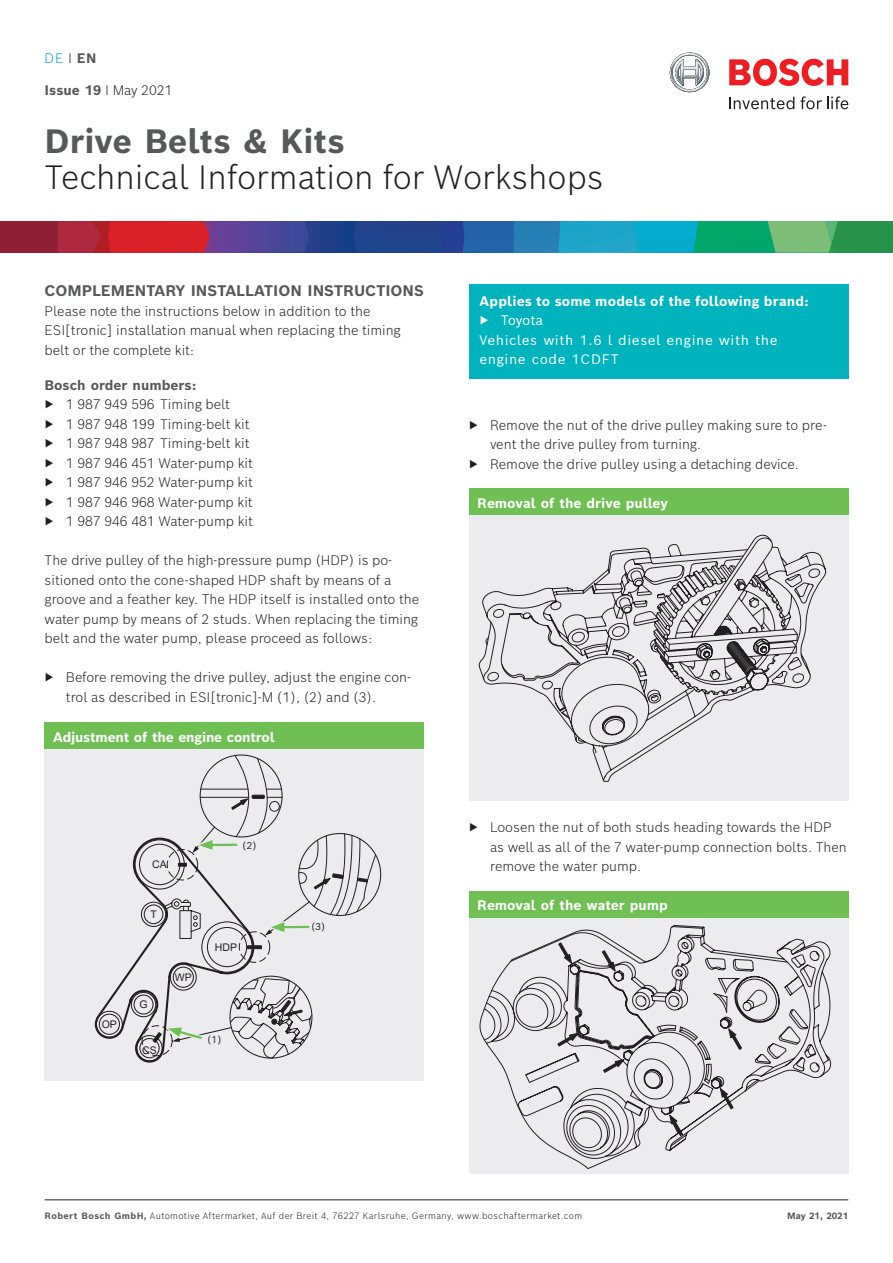
<style>
.page{position:relative;width:893px;height:1263px;background:#fff}
.page>*{position:absolute;margin:0;border:0;box-sizing:border-box;transform-origin:0 0}
.t1{font:300 33px "Bosch Sans";color:#231f20}
.t2{font:700 33px "Bosch Sans";color:#57585a}
.t3{font:700 15px "Bosch Sans";color:#57585a}
.t4{font:300 13.5px/19.5px "Bosch Sans";color:#231f20}
.t5{font:13.5px/19.5px "Bosch Sans";letter-spacing:.04em;color:#fff}
.t6{font:700 13.5px "Bosch Sans";letter-spacing:-.005em;color:#fff}
.t7{font:700 13.5px "Bosch Sans";color:#57585a}
.t8{font:300 13.5px "Bosch Sans";color:#0a9bd9}
.t9{font:10.5px "Arial";color:#231f20}
.t10{font:9.75px "Bosch Sans";color:#231f20}
.t11{font:300 9px "Bosch Sans";letter-spacing:.04em;color:#231f20}
.t12{font:700 9px "Bosch Sans";color:#57585a}
.s1{color:#231f20}
.s2{font-weight:700;color:#57585a}
.s3{font-weight:700}
.s4{font-weight:300}
</style>
<div class="page">
<div style="left:0;top:221px;width:58px;height:32px;background:#8f1f35"></div>
<svg style="left:58px;top:221px;width:835px;height:32px;background:#476a81"></svg>
<svg style="left:670px;top:53px;width:40px;height:39px"></svg>
<svg style="left:729px;top:97px;width:65px;height:12px"></svg>
<svg style="left:800px;top:96px;width:48px;height:13px"></svg>
<svg style="left:729px;top:59px;width:119px;height:27px"></svg>
<hr style="left:45px;top:1199px;width:803px;height:1px;background:#231f20">
<div style="left:469px;top:284px;width:379px;height:95px;background:#00b3bd"></div>
<div style="left:45px;top:722px;width:379px;height:32px;background:#6fbf54"></div>
<div style="left:45px;top:749px;width:379px;height:332px;background:#ececee"></div>
<div style="left:469px;top:488px;width:379px;height:32px;background:#6fbf54"></div>
<div style="left:469px;top:891px;width:379px;height:31px;background:#6fbf54"></div>
<div style="left:469px;top:515px;width:379px;height:286px;background:#ececee"></div>
<svg style="left:592px;top:544px;width:234px;height:238px"></svg>
<svg style="left:479px;top:561px;width:342px;height:188px"></svg>
<svg style="left:550px;top:617px;width:72px;height:29px"></svg>
<div style="left:469px;top:918px;width:379px;height:255px;background:#ececee"></div>
<svg style="left:582px;top:925px;width:249px;height:153px"></svg>
<svg style="left:551px;top:930px;width:268px;height:164px"></svg>
<svg style="left:479px;top:942px;width:263px;height:227px"></svg>
<svg style="left:94px;top:755px;width:282px;height:308px"></svg>
<p class="t8" style="left:45px;top:49px;width:53px">DE <span class="s1">I</span> <span class="s2">EN</span></p>
<p class="t4" style="left:45px;top:80px;width:129px"><span class="s2">Issue 19</span> I May 2021</p>
<h1 class="t2" style="left:45px;top:119px;width:302px">Drive Belts &amp; Kits</h1>
<h1 class="t1" style="left:45px;top:155px;width:561px">Technical Information for Workshops</h1>
<p class="t3" style="left:45px;top:281px;width:381px">COMPLEMENTARY INSTALLATION INSTRUCTIONS</p>
<p class="t4" style="left:45px;top:301px;width:358px">Please note the instructions below in addition to the<br>ESI[tronic] installation manual when replacing the timing belt or the complete kit:</p>
<p class="t7" style="left:45px;top:376px;width:153px">Bosch order numbers:</p>
<p class="t4" style="left:45px;top:394px;width:210px">▶ 1 987 949 596 Timing belt<br>▶ 1 987 948 199 Timing-belt kit ▶ 1 987 948 987 Timing-belt kit ▶ 1 987 946 451 Water-pump kit ▶ 1 987 946 952 Water-pump kit ▶ 1 987 946 968 Water-pump kit ▶ 1 987 946 481 Water-pump kit</p>
<p class="t4" style="left:45px;top:550px;width:376px">The drive pulley of the high-pressure pump (HDP) is po&shy;sitioned onto the cone-shaped HDP shaft by means of a groove and a feather key. The HDP itself is installed onto the water pump by means of 2 studs. When replacing the timing belt and the water pump, please proceed as follows:</p>
<p class="t4" style="left:66px;top:667px;width:347px;text-indent:-21px">▶ Before removing the drive pulley, adjust the engine con&shy;trol as described in ESI[tronic]-M (1), (2) and (3).</p>
<p class="t6" style="left:53px;top:728px;width:223px">Adjustment of the engine control</p>
<p class="t9" style="left:102px;top:1017px;width:17px">OP</p>
<p class="t9" style="left:152px;top:857px;width:16px">CA</p>
<p class="t10" style="left:242px;top:838px;width:16px">(2)</p>
<p class="t9" style="left:150px;top:907px;width:8px">T</p>
<p class="t9" style="left:139px;top:997px;width:10px">G</p>
<p class="t9" style="left:142px;top:1043px;width:16px">CS</p>
<p class="t9" style="left:175px;top:970px;width:18px">WP</p>
<p class="t9" style="left:215px;top:940px;width:24px">HDP</p>
<p class="t10" style="left:207px;top:1032px;width:16px">(1)</p>
<p class="t10" style="left:311px;top:920px;width:16px">(3)</p>
<p class="t5" style="left:479px;top:290px;width:331px"><span class="s3">Applies to some models of the following brand: </span><span class="s4">▶</span> Toyota<br>Vehicles with 1.6 l diesel engine with the engine code 1CDFT</p>
<p class="t4" style="left:469px;top:414px;width:360px">▶ Remove the nut of the drive pulley making sure to pre-</p>
<p class="t4" style="left:490px;top:434px;width:213px">vent the drive pulley from turning.</p>
<p class="t4" style="left:469px;top:453px;width:331px">▶ Remove the drive pulley using a detaching device.</p>
<p class="t6" style="left:477px;top:494px;width:192px">Removal of the drive pulley</p>
<p class="t4" style="left:490px;top:817px;width:358px;text-indent:-21px">▶ Loosen the nut of both studs heading towards the HDP as well as all of the 7 water-pump connection bolts. Then remove the water pump.</p>
<p class="t6" style="left:477px;top:896px;width:192px">Removal of the water pump</p>
<p class="t11" style="left:45px;top:1210px;width:539px"><span class="s2">Robert Bosch GmbH,</span> Automotive Aftermarket, Auf der Breit 4, 76227 Karlsruhe, Germany, www.boschaftermarket.com</p>
<p class="t12" style="left:787px;top:1210px;width:63px">May 21, 2021</p>
</div>
